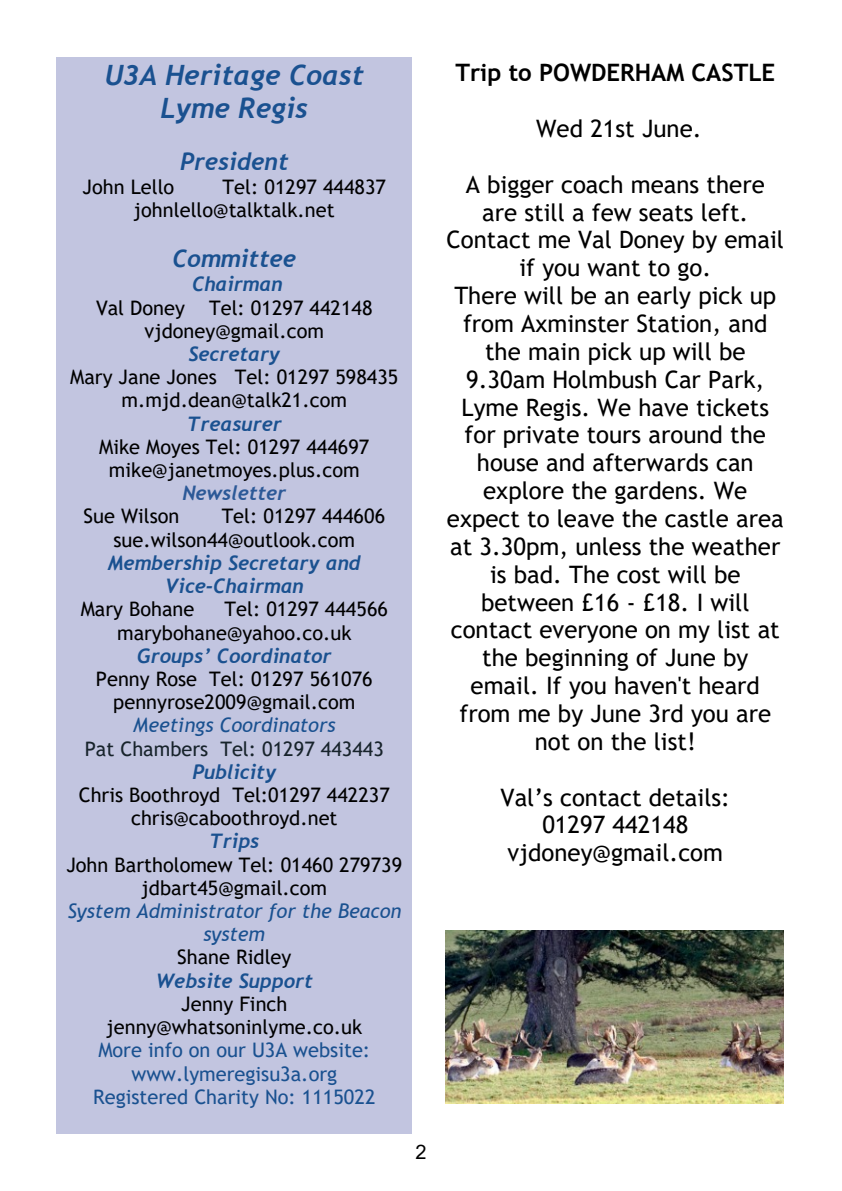
<style>
.page{position:relative;width:842px;height:1191px;background:#fff}
.page>*{position:absolute;margin:0;border:0;box-sizing:border-box;transform-origin:0 0}
.t1{font:italic 700 28px/32.4px "Trebuchet";color:#1a5190;text-align:center}
.t2{font:24px/27.8px "Trebuchet MS";color:#000;text-align:center}
.t3{font:700 24px "Trebuchet MS";color:#000}
.t4{font:italic 700 24px "Trebuchet";color:#1a5190}
.t5{font:20px/23.2px "Trebuchet MS";color:#000;text-align:center}
.t6{font:italic 700 20px/23.2px "Trebuchet";color:#1a5190;text-align:center}
.t7{font:20px/23.2px "Trebuchet MS";color:#1a5190;text-align:center}
.t8{font:italic 20px/23.2px "Trebuchet MS";color:#1a5190;text-align:center}
.t9{font:20px "Trebuchet MS";color:#17232b}
.t10{font:italic 700 20px "Trebuchet";color:#2c5997}
.t11{font:20px "Arial";color:#000}
</style>
<div class="page">
<div style="left:57px;top:57px;width:355px;height:1077px;background:#c2c5e0"></div>
<img style="left:445px;top:930px;width:338px;height:173px">
<p class="t1" style="left:105px;top:62px;width:261px">U3A Heritage Coast<br>Lyme Regis</p>
<p class="t4" style="left:180px;top:152px;width:110px">President</p>
<p class="t5" style="left:83px;top:177px;width:93px">John Lello</p>
<p class="t5" style="left:134px;top:177px;width:254px;text-align:left;text-indent:89px">Tel: 01297 444837 johnlello@talktalk.net</p>
<p class="t4" style="left:173px;top:250px;width:125px">Committee</p>
<p class="t6" style="left:192px;top:274px;width:92px">Chairman</p>
<p class="t5" style="left:96px;top:298px;width:278px">Val Doney Tel: 01297 442148 vjdoney@gmail.com</p>
<p class="t6" style="left:188px;top:344px;width:93px">Secretary</p>
<p class="t5" style="left:70px;top:367px;width:330px">Mary Jane Jones Tel: 01297 598435 m.mjd.dean@talk21.com</p>
<p class="t6" style="left:187px;top:414px;width:96px">Treasurer</p>
<p class="t5" style="left:99px;top:437px;width:272px">Mike Moyes Tel: 01297 444697 mike@janetmoyes.plus.com</p>
<p class="t10" style="left:182px;top:485px;width:105px">Newsletter</p>
<p class="t5" style="left:84px;top:506px;width:97px">Sue Wilson</p>
<p class="t5" style="left:113px;top:506px;width:273px;text-align:left;text-indent:108px">Tel: 01297 444606 sue.wilson44@outlook.com</p>
<p class="t6" style="left:108px;top:553px;width:254px">Membership Secretary and<br>Vice-Chairman</p>
<p class="t5" style="left:81px;top:599px;width:115px">Mary Bohane</p>
<p class="t5" style="left:117px;top:599px;width:272px;text-align:left;text-indent:107px">Tel: 01297 444566 marybohane@yahoo.co.uk</p>
<p class="t6" style="left:137px;top:646px;width:196px">Groups’ Coordinator</p>
<p class="t5" style="left:96px;top:669px;width:278px">Penny Rose Tel: 01297 561076 pennyrose2009@gmail.com</p>
<p class="t8" style="left:133px;top:715px;width:204px">Meetings Coordinators</p>
<p class="t9" style="left:85px;top:741px;width:301px">Pat Chambers Tel: 01297 443443</p>
<p class="t6" style="left:192px;top:762px;width:85px">Publicity</p>
<p class="t5" style="left:79px;top:785px;width:313px">Chris Boothroyd Tel:01297 442237 chris@caboothroyd.net</p>
<p class="t6" style="left:209px;top:831px;width:52px">Trips</p>
<p class="t5" style="left:66px;top:854px;width:337px">John Bartholomew Tel: 01460 279739 jdbart45@gmail.com</p>
<p class="t8" style="left:67px;top:901px;width:335px">System Administrator for the Beacon system</p>
<p class="t5" style="left:177px;top:947px;width:116px">Shane Ridley</p>
<p class="t6" style="left:156px;top:970px;width:159px">Website Support</p>
<p class="t5" style="left:106px;top:994px;width:257px">Jenny Finch jenny@whatsoninlyme.co.uk</p>
<p class="t7" style="left:93px;top:1040px;width:284px">More info on our U3A website: www.lymeregisu3a.org<br>Registered Charity No: 1115022</p>
<p class="t11" style="left:415px;top:1144px;width:13px">2</p>
<p class="t3" style="left:455px;top:64px;width:321px">Trip to POWDERHAM CASTLE</p>
<p class="t2" style="left:536px;top:117px;width:167px">Wed 21st June.</p>
<p class="t2" style="left:447px;top:172px;width:339px">A bigger coach means there are still a few seats left.<br>Contact me Val Doney by email if you want to go.<br>There will be an early pick up from Axminster Station, and the main pick up will be<br>9.30am Holmbush Car Park,<br>Lyme Regis. We have tickets for private tours around the house and afterwards can explore the gardens. We expect to leave the castle area at 3.30pm, unless the weather is bad. The cost will be between £16 - £18. I will contact everyone on my list at the beginning of June by email. If you haven't heard from me by June 3rd you are not on the list!</p>
<p class="t2" style="left:501px;top:785px;width:231px">Val’s contact details:<br>01297 442148 vjdoney@gmail.com</p>
</div>
